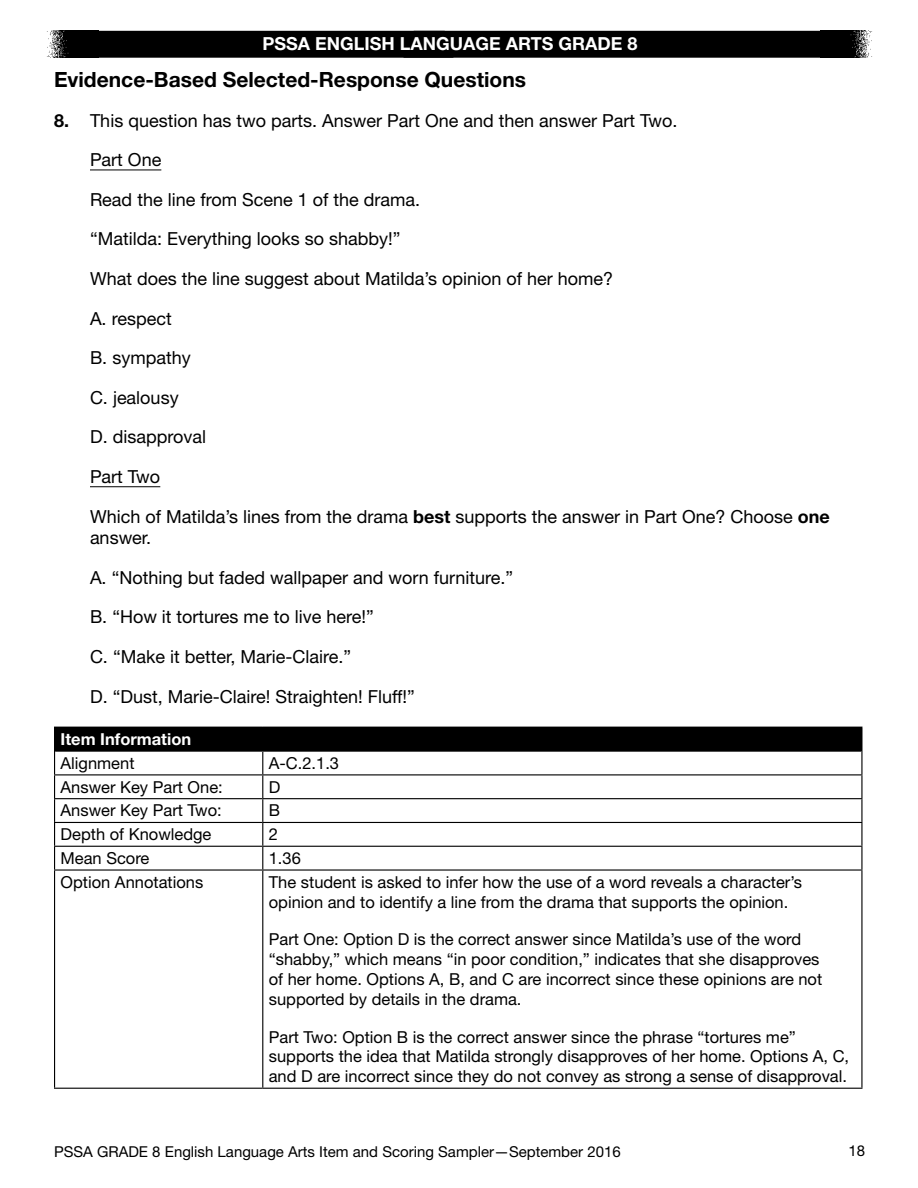
<style>
.page{position:relative;width:918px;height:1188px;background:#fff}
.page>*{position:absolute;margin:0;border:0;box-sizing:border-box;transform-origin:0 0}
.x_Setup_Head3_pg{font:700 21px "Helvetica Neue LT Std";color:#000}
._02_q_text{font:18px/21.6px "Helvetica Neue LT Std";color:#000}
.t1{font:700 18px "Helvetica Neue LT Std";color:#fff}
._05_Table_text_left{font:16.5px/19.8px "Helvetica Neue LT Std";color:#000}
._05_Table_Hd_11pt_He{font:700 16.5px "Helvetica Neue LT Std";color:#fff}
.t2{font:15px "Helvetica Neue LT Std";color:#000}
.s1{font-weight:700}
</style>
<div class="page">
<img style="left:47px;top:31px;width:51px;height:27px">
<img style="left:820px;top:31px;width:52px;height:27px">
<div style="left:98px;top:31px;width:722px;height:27px;background:#000"></div>
<hr style="left:90px;top:169px;width:71px;height:1px;background:#000">
<hr style="left:90px;top:486px;width:70px;height:1px;background:#000">
<div style="left:55px;top:727px;width:807px;height:24px;background:#000"></div>
<hr style="left:54px;top:727px;width:209px;height:1px;background:#000">
<hr style="left:54px;top:774px;width:209px;height:1px;background:#000">
<hr style="left:263px;top:774px;width:599px;height:1px;background:#000">
<hr style="left:54px;top:798px;width:209px;height:1px;background:#000">
<hr style="left:263px;top:798px;width:599px;height:1px;background:#000">
<hr style="left:54px;top:822px;width:209px;height:1px;background:#000">
<hr style="left:263px;top:822px;width:599px;height:1px;background:#000">
<hr style="left:54px;top:846px;width:209px;height:1px;background:#000">
<svg style="left:54px;top:728px;width:1px;height:141px"></svg>
<hr style="left:263px;top:846px;width:599px;height:1px;background:#000">
<svg style="left:262px;top:752px;width:1px;height:117px"></svg>
<svg style="left:861px;top:751px;width:1px;height:118px"></svg>
<hr style="left:54px;top:869px;width:209px;height:2px;background:#000">
<hr style="left:54px;top:871px;width:1px;height:217px;background:#000">
<hr style="left:263px;top:869px;width:599px;height:2px;background:#000">
<hr style="left:262px;top:871px;width:1px;height:217px;background:#000">
<hr style="left:861px;top:871px;width:1px;height:217px;background:#000">
<hr style="left:54px;top:1088px;width:209px;height:1px;background:#000">
<hr style="left:263px;top:1088px;width:599px;height:1px;background:#000">
<hr style="left:55px;top:750px;width:208px;height:2px;background:#000">
<hr style="left:263px;top:750px;width:598px;height:2px;background:#000">
<p class="t1" style="left:262px;top:33px;width:377px">PSSA ENGLISH LANGUAGE ARTS GRADE 8</p>
<h3 class="x_Setup_Head3_pg" style="left:54px;top:67px;width:474px">Evidence-Based Selected-Response Questions</h3>
<p class="_02_q_text" style="left:54px;top:109px;width:622px"><span class="s1">8.</span> This question has two parts. Answer Part One and then answer Part Two.</p>
<p class="_02_q_text" style="left:90px;top:149px;width:73px">Part One</p>
<p class="_02_q_text" style="left:90px;top:188px;width:329px">Read the line from Scene 1 of the drama.</p>
<p class="_02_q_text" style="left:90px;top:228px;width:312px">“Matilda: Everything looks so shabby!”</p>
<p class="_02_q_text" style="left:90px;top:267px;width:525px">What does the line suggest about Matilda’s opinion of her home?</p>
<p class="_02_q_text" style="left:90px;top:307px;width:83px">A. respect</p>
<p class="_02_q_text" style="left:90px;top:347px;width:102px">B. sympathy</p>
<p class="_02_q_text" style="left:90px;top:386px;width:90px">C. jealousy</p>
<p class="_02_q_text" style="left:90px;top:426px;width:118px">D. disapproval</p>
<p class="_02_q_text" style="left:90px;top:465px;width:72px">Part Two</p>
<p class="_02_q_text" style="left:90px;top:505px;width:741px">Which of Matilda’s lines from the drama <span class="s1">best</span> supports the answer in Part One? Choose <span class="s1">one </span>answer.</p>
<p class="_02_q_text" style="left:90px;top:566px;width:425px">A. “Nothing but faded wallpaper and worn furniture. ”</p>
<p class="_02_q_text" style="left:90px;top:606px;width:285px">B. “How it tortures me to live here!”</p>
<p class="_02_q_text" style="left:90px;top:645px;width:263px">C. “Make it better, Marie-Claire. ”</p>
<p class="_02_q_text" style="left:90px;top:685px;width:326px">D. “Dust, Marie-Claire! Straighten! Fluff!”</p>
<p class="_05_Table_Hd_11pt_He" style="left:61px;top:729px;width:132px">Item Information</p>
<p class="_05_Table_text_left" style="left:61px;top:753px;width:75px">Alignment</p>
<p class="_05_Table_text_left" style="left:269px;top:753px;width:72px">A-C.2. 1.3</p>
<p class="_05_Table_text_left" style="left:61px;top:777px;width:164px">Answer Key Part One:</p>
<p class="_05_Table_text_left" style="left:269px;top:777px;width:13px">D</p>
<p class="_05_Table_text_left" style="left:61px;top:800px;width:163px">Answer Key Part Two:</p>
<p class="_05_Table_text_left" style="left:269px;top:800px;width:13px">B</p>
<p class="_05_Table_text_left" style="left:61px;top:824px;width:152px">Depth of Knowledge</p>
<p class="_05_Table_text_left" style="left:269px;top:824px;width:11px">2</p>
<p class="_05_Table_text_left" style="left:61px;top:848px;width:90px">Mean Score</p>
<p class="_05_Table_text_left" style="left:269px;top:848px;width:34px">1.36</p>
<p class="_05_Table_text_left" style="left:61px;top:872px;width:144px">Option Annotations</p>
<p class="_05_Table_text_left" style="left:269px;top:872px;width:535px">The student is asked to infer how the use of a word reveals a character’s opinion and to identify a line from the drama that supports the opinion.</p>
<p class="_05_Table_text_left" style="left:269px;top:929px;width:555px">Part One: Option D is the correct answer since Matilda’s use of the word “shabby,” which means “in poor condition,” indicates that she disapproves of her home. Options A, B, and C are incorrect since these opinions are not supported by details in the drama.</p>
<p class="_05_Table_text_left" style="left:269px;top:1026px;width:582px">Part Two: Option B is the correct answer since the phrase “tortures me” supports the idea that Matilda strongly disapproves of her home. Options A, C, and D are incorrect since they do not convey as strong a sense of disapproval.</p>
<p class="t2" style="left:54px;top:1142px;width:568px">PSSA GRADE 8 English Language Arts Item and Scoring Sampler—September 2016</p>
<p class="t2" style="left:848px;top:1142px;width:18px">18</p>
</div>
